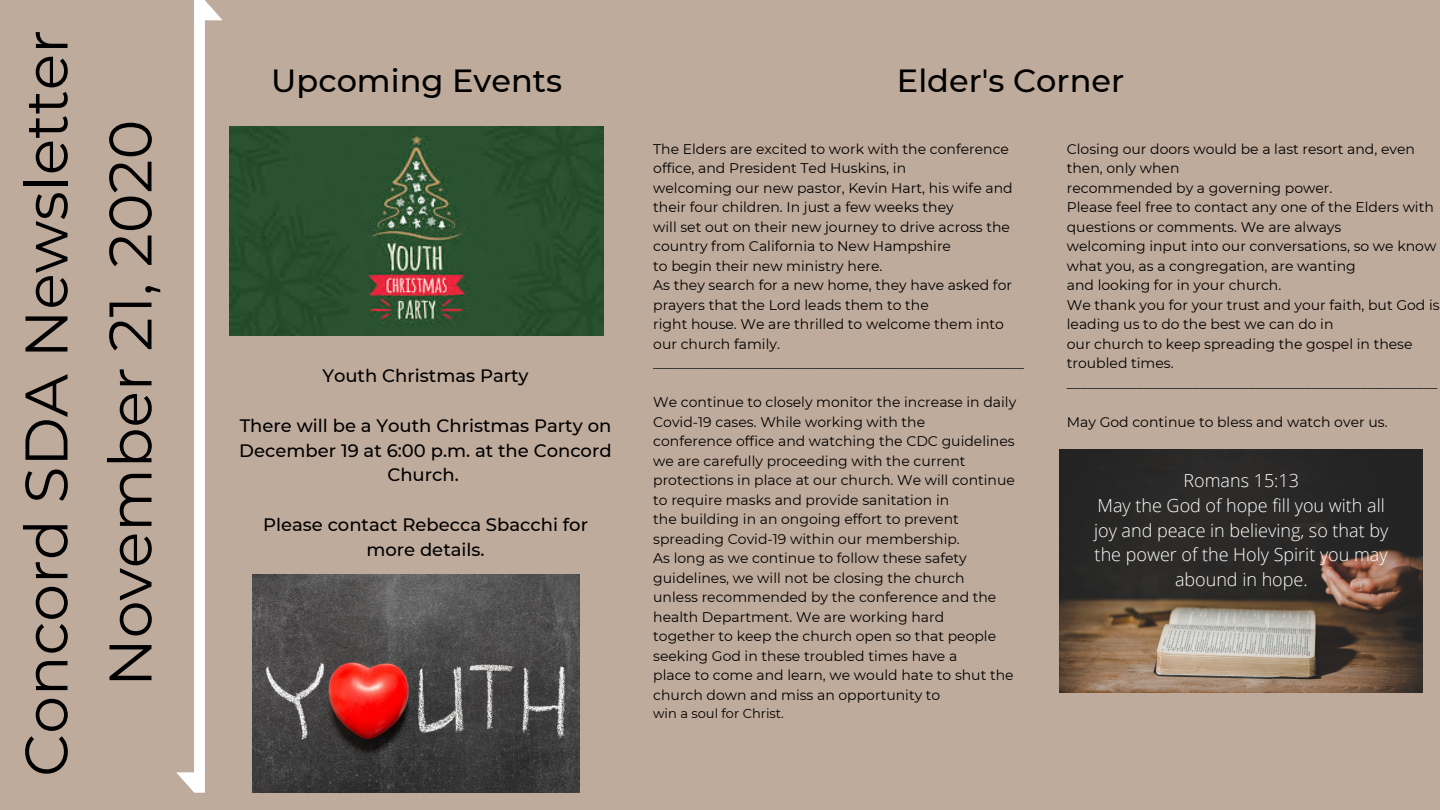
<style>
.page{position:relative;width:1440px;height:810px;background:#bfab9b}
.page>*{position:absolute;margin:0;border:0;box-sizing:border-box;transform-origin:0 0}
.t1{font:60px/84px "Montserrat";color:#000;text-align:center}
.t2{font:500 32px "Montserrat";color:#000}
.t3{font:500 18px/24.8px "Montserrat";color:#000;text-align:center}
.t4{font:300 18px/24.8px "Open Sans";color:#fff;text-align:center}
.t5{font:14px/19.5px "Montserrat";color:#000}
.t6{font:13px "Montserrat";color:#000}
</style>
<div class="page">
<svg style="left:176px;top:0;width:47px;height:793px"></svg>
<img style="left:229px;top:126px;width:374px;height:209px">
<img style="left:1060px;top:450px;width:363px;height:242px">
<img style="left:253px;top:575px;width:327px;height:218px">
<h1 class="t1" style="left:4px;top:777px;width:748px;rotate:-90deg">Concord SDA Newsletter<br>November 21, 2020</h1>
<h2 class="t2" style="left:271px;top:61px;width:292px">Upcoming Events</h2>
<p class="t3" style="left:322px;top:363px;width:208px">Youth Christmas Party</p>
<p class="t3" style="left:239px;top:413px;width:374px">There will be a Youth Christmas Party on<br>December 19 at 6:00 p.m. at the Concord<br>Church.</p>
<p class="t3" style="left:263px;top:512px;width:327px">Please contact Rebecca Sbacchi for more details.</p>
<h2 class="t2" style="left:897px;top:61px;width:229px">Elder's Corner</h2>
<p class="t5" style="left:653px;top:139px;width:372px">The Elders are excited to work with the conference office, and President Ted Huskins, in<br>welcoming our new pastor, Kevin Hart, his wife and their four children. In just a few weeks they<br>will set out on their new journey to drive across the country from California to New Hampshire<br>to begin their new ministry here.<br>As they search for a new home, they have asked for prayers that the Lord leads them to the<br>right house. We are thrilled to welcome them into our church family. _____________________________________________________</p>
<p class="t5" style="left:653px;top:392px;width:365px">We continue to closely monitor the increase in daily Covid-19 cases. While working with the<br>conference office and watching the CDC guidelines we are carefully proceeding with the current protections in place at our church. We will continue to require masks and provide sanitation in<br>the building in an ongoing effort to prevent spreading Covid-19 within our membership.<br>As long as we continue to follow these safety guidelines, we will not be closing the church<br>unless recommended by the conference and the health Department. We are working hard<br>together to keep the church open so that people seeking God in these troubled times have a<br>place to come and learn, we would hate to shut the church down and miss an opportunity to</p>
<p class="t6" style="left:653px;top:706px;width:132px">win a soul for Christ.</p>
<p class="t5" style="left:1067px;top:139px;width:374px">Closing our doors would be a last resort and, even then, only when<br>recommended by a governing power.<br>Please feel free to contact any one of the Elders with questions or comments. We are always<br>welcoming input into our conversations, so we know what you, as a congregation, are wanting<br>and looking for in your church.<br>We thank you for your trust and your faith, but God is leading us to do the best we can do in<br>our church to keep spreading the gospel in these troubled times. _____________________________________________________</p>
<p class="t5" style="left:1067px;top:412px;width:322px">May God continue to bless and watch over us.</p>
<p class="t4" style="left:1094px;top:468px;width:296px">Romans 15:13<br>May the God of hope fill you with all joy and peace in believing, so that by the power of the Holy Spirit you may abound in hope.</p>
</div>
